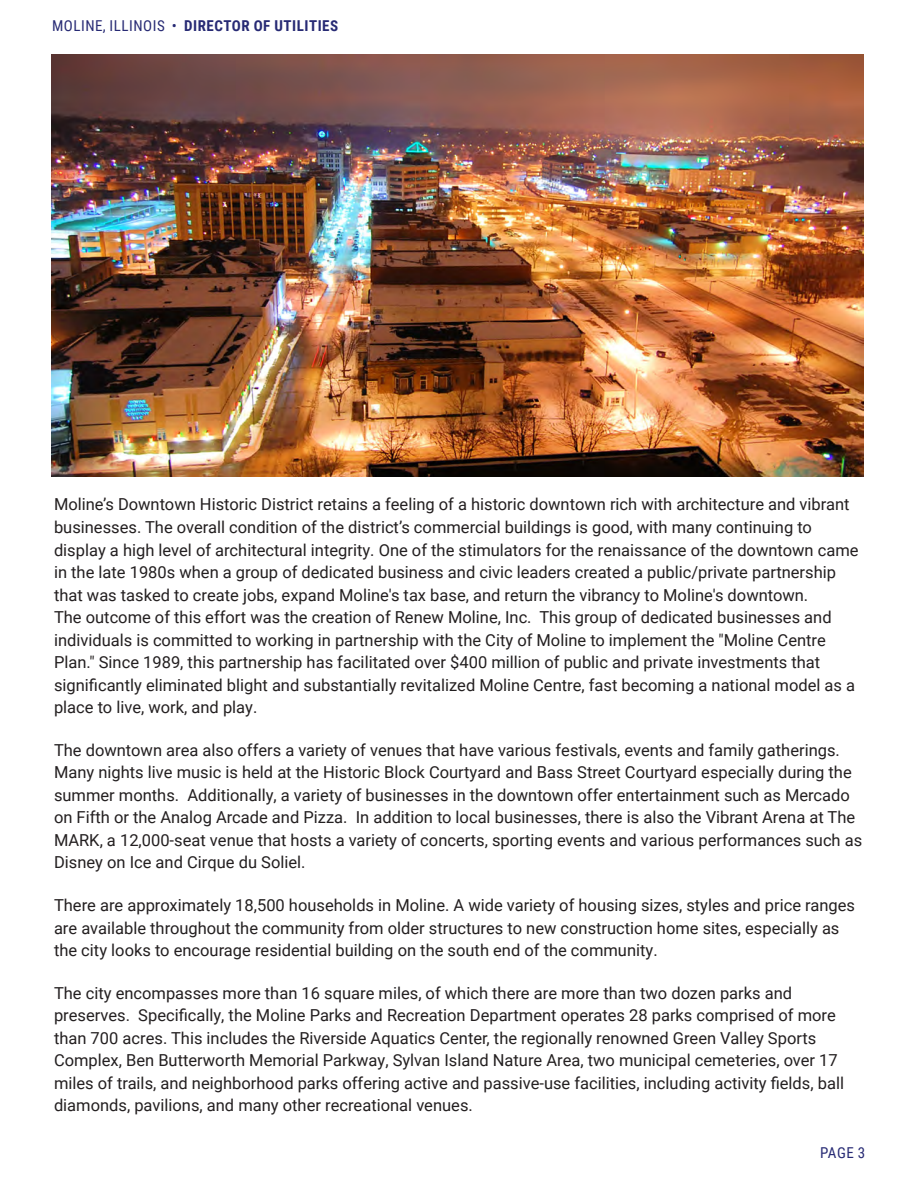
<style>
.page{position:relative;width:918px;height:1188px;background:#fff}
.page>*{position:absolute;margin:0;border:0;box-sizing:border-box;transform-origin:0 0}
.Text_11{font:16.5px/22.5px "Roboto";color:#231f20}
.Header1{font:700 15px "Roboto Condensed";letter-spacing:.035em;color:#272a74}
.Header1-2{font:15px "Roboto Condensed";color:#272a74}
.s1{font-weight:400}
</style>
<div class="page">
<img style="left:52px;top:54px;width:812px;height:423px">
<p class="Header1" style="left:52px;top:15px;width:288px"><span class="s1">MOLINE, ILLINOIS •</span> DIRECTOR OF UTILITIES</p>
<p class="Text_11" style="left:54px;top:493px;width:806px">Moline’s Downtown Historic District retains a feeling of a historic downtown rich with architecture and vibrant businesses. The overall condition of the district’s commercial buildings is good, with many continuing to display a high level of architectural integrity. One of the stimulators for the renaissance of the downtown came in the late 1980s when a group of dedicated business and civic leaders created a public/private partnership that was tasked to create jobs, expand Moline's tax base, and return the vibrancy to Moline's downtown.<br>The outcome of this effort was the creation of Renew Moline, Inc. This group of dedicated businesses and individuals is committed to working in partnership with the City of Moline to implement the "Moline Centre Plan." Since 1989, this partnership has facilitated over $400 million of public and private investments that significantly eliminated blight and substantially revitalized Moline Centre, fast becoming a national model as a place to live, work, and play.</p>
<p class="Text_11" style="left:54px;top:738px;width:810px">The downtown area also offers a variety of venues that have various festivals, events and family gatherings.<br>Many nights live music is held at the Historic Block Courtyard and Bass Street Courtyard especially during the summer months. Additionally, a variety of businesses in the downtown offer entertainment such as Mercado on Fifth or the Analog Arcade and Pizza. In addition to local businesses, there is also the Vibrant Arena at The MARK, a 12,000-seat venue that hosts a variety of concerts, sporting events and various performances such as Disney on Ice and Cirque du Soliel.</p>
<p class="Text_11" style="left:54px;top:893px;width:803px">There are approximately 18,500 households in Moline. A wide variety of housing sizes, styles and price ranges are available throughout the community from older structures to new construction home sites, especially as the city looks to encourage residential building on the south end of the community.</p>
<p class="Text_11" style="left:54px;top:981px;width:792px">The city encompasses more than 16 square miles, of which there are more than two dozen parks and preserves. Specifically, the Moline Parks and Recreation Department operates 28 parks comprised of more than 700 acres. This includes the Riverside Aquatics Center, the regionally renowned Green Valley Sports Complex, Ben Butterworth Memorial Parkway, Sylvan Island Nature Area, two municipal cemeteries, over 17 miles of trails, and neighborhood parks offering active and passive-use facilities, including activity fields, ball diamonds, pavilions, and many other recreational venues.</p>
<p class="Header1-2" style="left:820px;top:1143px;width:46px">PAGE 3</p>
</div>
